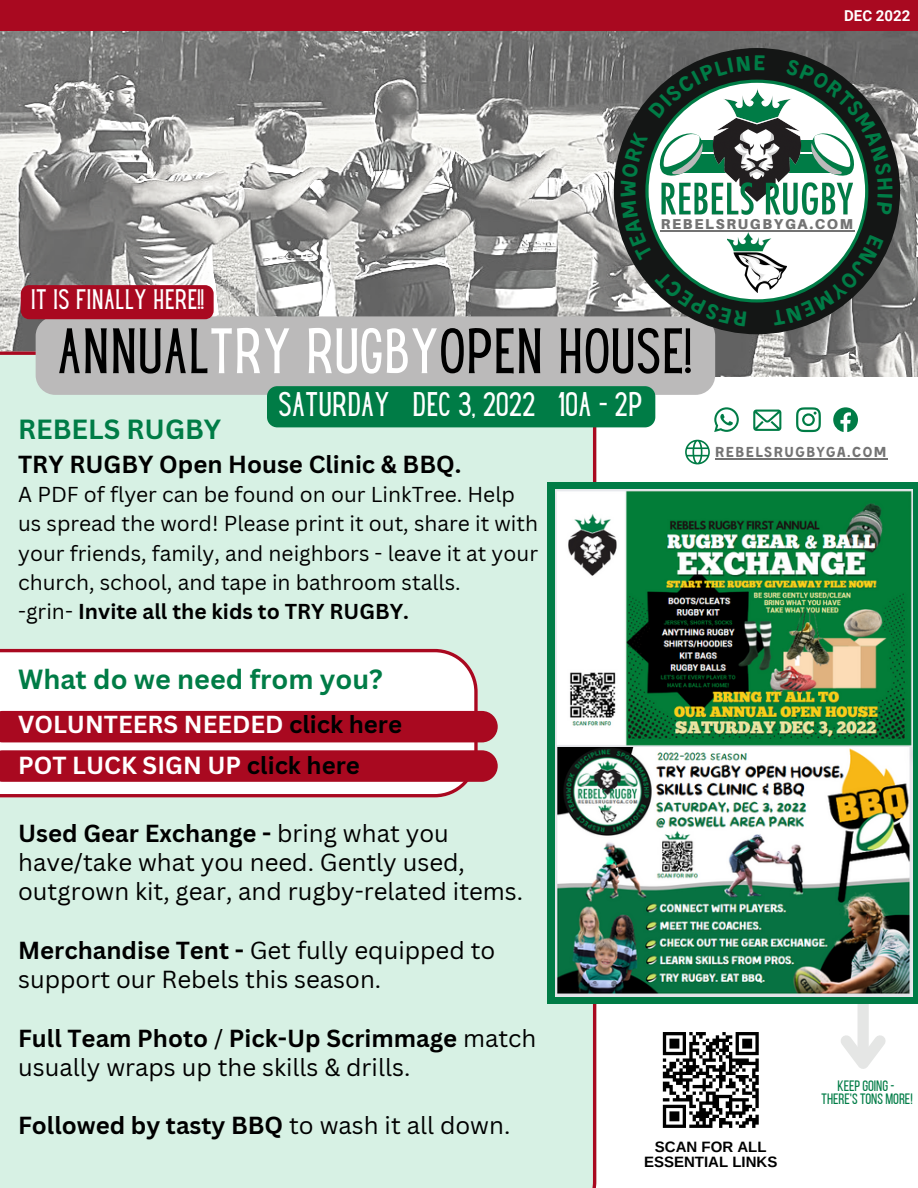
<style>
.page{position:relative;width:918px;height:1188px;background:#fff}
.page>*{position:absolute;margin:0;border:0;box-sizing:border-box;transform-origin:0 0}
.t1{font:56.1px "Hey Gotcha";letter-spacing:.035em;color:#000}
.t2{font:30px "Hey Gotcha";letter-spacing:.035em;color:#fff}
.t3{font:700 27px "Canva Sans";color:#007c46}
.t4{font:24.75px "Hey Gotcha";letter-spacing:.035em;color:#fff}
.t5{font:24px/29.2px "Canva Sans";color:#000}
.t6{font:700 24px "Canva Sans";color:#000}
.t7{font:700 24px/41.7px "Canva Sans";color:#fff}
.t8{font:21px/29.2px "Canva Sans";color:#000}
.t9{font:15px/12.3px "Bebas Neue";color:#007c46;text-align:center}
.t10{font:700 15px/14.7px "Arimo";color:#000;text-align:center}
.t11{font:15px "Kent 4 F";letter-spacing:.06em;color:#737373}
.t12{font:700 15px "Roboto";color:#fff}
.t13{font:900 14.25px "Aileron";letter-spacing:.115em;color:#737373}
.s1{color:#fff}
.s2{font-weight:700}
.s3{color:#000}
.s4{font-weight:400}
</style>
<div class="page">
<img style="left:0;top:30px;width:918px;height:346px">
<div style="left:0;top:0;width:918px;height:30px;background:#a90920"></div>
<div style="left:0;top:352px;width:596px;height:836px;background:#d7f1e4"></div>
<svg style="left:662px;top:1032px;width:97px;height:96px"></svg>
<div style="left:858px;top:986px;width:11px;height:75px;background:#e5e6e5"></div>
<svg style="left:841px;top:1025px;width:45px;height:44px"></svg>
<div style="left:547px;top:482px;width:371px;height:522px;background:#007c46"></div>
<img style="left:556px;top:746px;width:356px;height:250px">
<img style="left:556px;top:490px;width:356px;height:256px">
<svg style="left:0;top:649px;width:478px;height:148px"></svg>
<div style="left:0;top:750px;width:498px;height:32px;background:#a90920"></div>
<div style="left:0;top:711px;width:498px;height:31px;background:#a90920"></div>
<div style="left:36px;top:316px;width:679px;height:79px;background:#bbbaba;border-radius:20px"></div>
<div style="left:614px;top:48px;width:286px;height:286px;background:#141615;border-radius:50%"></div>
<svg style="left:645px;top:80px;width:221px;height:223px"></svg>
<div style="left:649px;top:83px;width:216px;height:216px;background:#fff;border-radius:50%"></div>
<img style="left:727px;top:233px;width:45px;height:60px">
<hr style="left:661px;top:230px;width:194px;height:1px;background:#737373">
<img style="left:649px;top:80px;width:216px;height:136px">
<svg style="left:796px;top:407px;width:25px;height:25px"></svg>
<svg style="left:833px;top:407px;width:25px;height:25px"></svg>
<svg style="left:753px;top:410px;width:28px;height:21px"></svg>
<svg style="left:714px;top:407px;width:25px;height:25px"></svg>
<svg style="left:685px;top:440px;width:25px;height:24px"></svg>
<hr style="left:715px;top:458px;width:173px;height:1px;background:#737373">
<div style="left:267px;top:386px;width:388px;height:41px;background:#007c46;border-radius:10px"></div>
<div style="left:21px;top:285px;width:193px;height:34px;background:#a90920"></div>
<svg style="left:654px;top:271px;width:93px;height:56px"></svg>
<svg style="left:621px;top:130px;width:85px;height:131px"></svg>
<svg style="left:648px;top:55px;width:117px;height:64px"></svg>
<svg style="left:786px;top:59px;width:107px;height:156px"></svg>
<svg style="left:772px;top:234px;width:112px;height:92px"></svg>
<p class="t12" style="left:844px;top:7px;width:68px">DEC 2022</p>
<p class="t4" style="left:31px;top:290px;width:174px">IT IS FINALLY HERE!!</p>
<p class="t13" style="left:661px;top:215px;width:194px">REBELSRUGBYGA.COM</p>
<h1 class="t1" style="left:58px;top:328px;width:634px">ANNUAL<span class="s1">TRY RUGBY</span>OPEN HOUSE!</h1>
<p class="t2" style="left:279px;top:392px;width:363px">SATURDAY DEC 3, 2022 10A - 2P</p>
<p class="t3" style="left:18px;top:410px;width:205px">REBELS RUGBY</p>
<p class="t6" style="left:18px;top:447px;width:445px">TRY RUGBY Open House Clinic &amp; BBQ.</p>
<p class="t8" style="left:18px;top:479px;width:522px">A PDF of flyer can be found on our LinkTree. Help us spread the word! Please print it out, share it with your friends, family, and neighbors - leave it at your church, school, and tape in bathroom stalls.<br>-grin- <span class="s2">Invite all the kids to TRY RUGBY.</span></p>
<p class="t3" style="left:18px;top:660px;width:366px">What do we need from you?</p>
<p class="t7" style="left:18px;top:703px;width:386px">VOLUNTEERS NEEDED <span class="s3">click here<br></span>POT LUCK SIGN UP <span class="s3">click here</span></p>
<p class="t11" style="left:715px;top:446px;width:173px">REBELSRUGBYGa.COM</p>
<p class="t5" style="left:18px;top:818px;width:507px"><span class="s2">Used Gear Exchange -</span> bring what you have/take what you need. Gently used, outgrown kit, gear, and rugby-related items.</p>
<p class="t5" style="left:18px;top:935px;width:479px"><span class="s2">Merchandise Tent -</span> Get fully equipped to support our Rebels this season.</p>
<p class="t5" style="left:18px;top:1023px;width:520px"><span class="s2">Full Team Photo</span> / <span class="s2">Pick-Up Scrimmage</span> match usually wraps up the skills &amp; drills.</p>
<p class="t6" style="left:18px;top:1109px;width:494px">Followed by tasty BBQ <span class="s4">to wash it all down.</span></p>
<p class="t10" style="left:644px;top:1140px;width:135px">SCAN FOR ALL<br>ESSENTIAL LINKS</p>
<p class="t9" style="left:822px;top:1081px;width:93px">KEEPGOING-<br>THERE'STONS MORE!</p>
</div>
